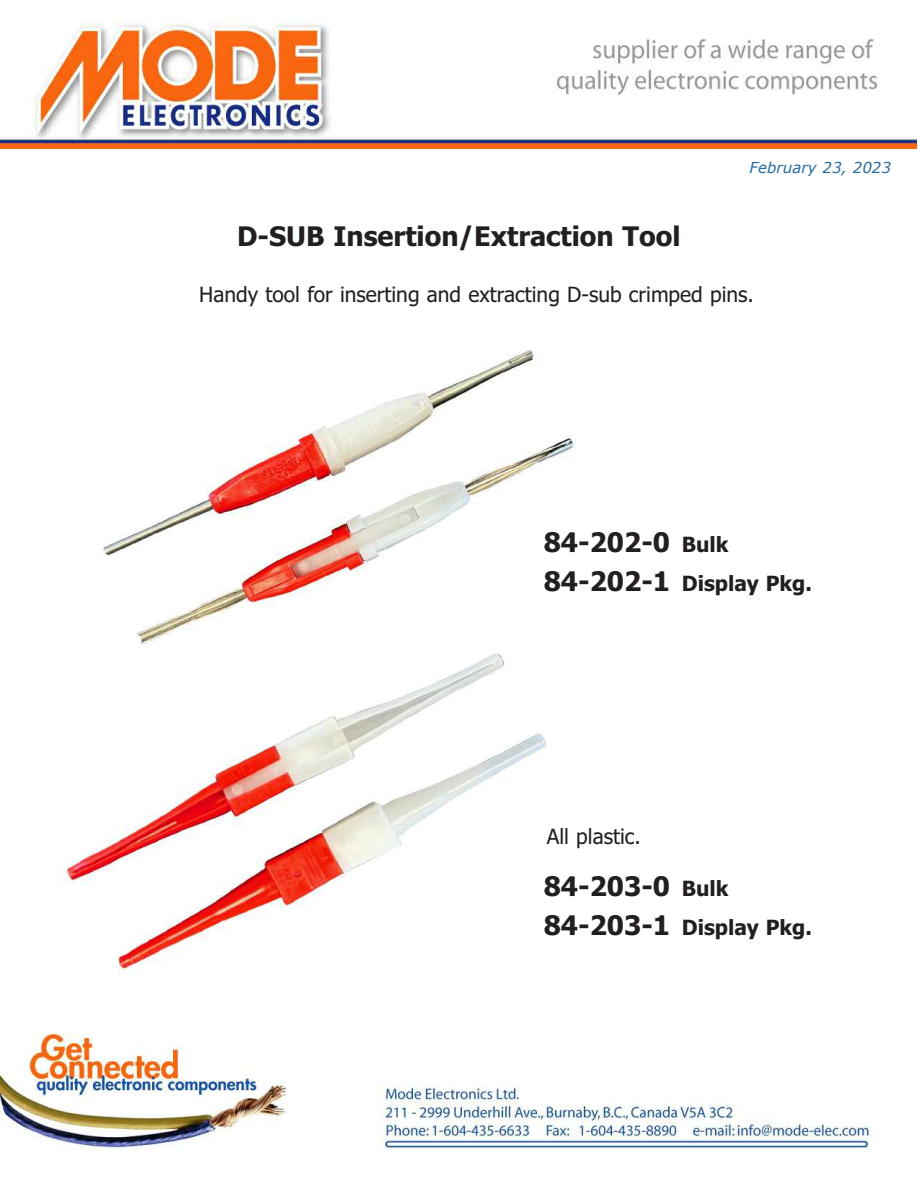
<style>
.page{position:relative;width:918px;height:1188px;background:#fff}
.page>*{position:absolute;margin:0;border:0;box-sizing:border-box;transform-origin:0 0}
.t1{font:700 27px "Tahoma";color:#231f20}
.t2{font:21px "Tahoma";color:#231f20}
.t3{font:700 21px "Tahoma";color:#231f20}
.t4{font:italic 15px "Verdana";color:#276ba0}
.s1{font-size:21px}
.s2{font-size:27px}
</style>
<div class="page">
<img style="left:103px;top:350px;width:473px;height:294px">
<img style="left:0;top:1033px;width:872px;height:117px">
<img style="left:0;top:22px;width:917px;height:126px">
<div style="left:542px;top:530px;width:301px;height:69px;background:#fff"></div>
<img style="left:60px;top:653px;width:487px;height:323px">
<div style="left:542px;top:874px;width:301px;height:69px;background:#fff"></div>
<p class="t1" style="left:237px;top:220px;width:445px">D-SUB Insertion/Extraction Tool</p>
<p class="t4" style="left:750px;top:158px;width:143px">February 23, 2023</p>
<p class="t2" style="left:199px;top:283px;width:556px">Handy tool for inserting and extracting D-sub crimped pins.</p>
<p class="t1" style="left:544px;top:527px;width:186px">84-202-0 <span class="s1">Bulk</span></p>
<p class="t3" style="left:544px;top:572px;width:270px"><span class="s2">84-202-1</span> Display Pkg.</p>
<p class="t2" style="left:547px;top:825px;width:96px">All plastic.</p>
<p class="t1" style="left:544px;top:871px;width:186px">84-203-0 <span class="s1">Bulk</span></p>
<p class="t3" style="left:544px;top:915px;width:270px"><span class="s2">84-203-1</span> Display Pkg.</p>
</div>
